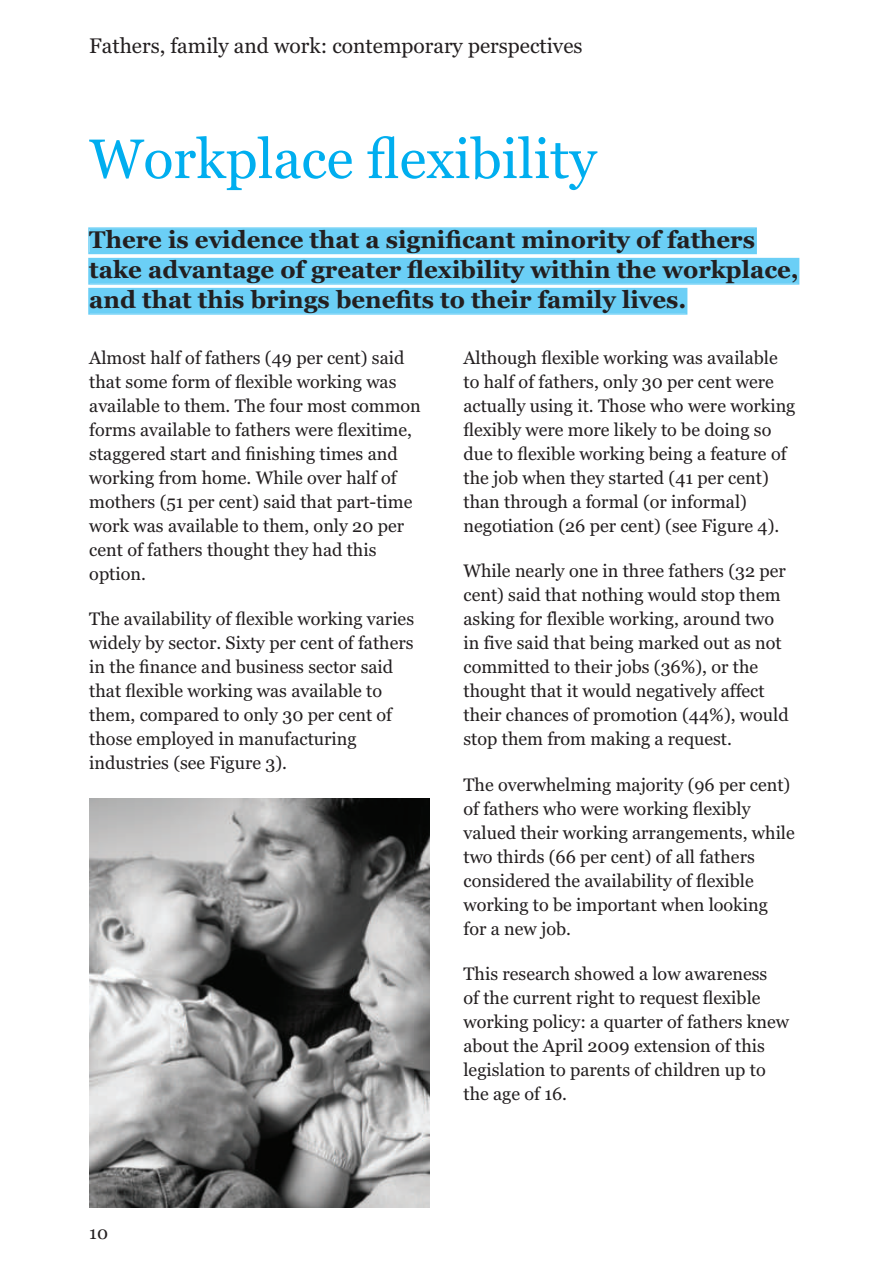
<style>
.page{position:relative;width:893px;height:1263px;background:#fff}
.page>*{position:absolute;margin:0;border:0;box-sizing:border-box;transform-origin:0 0}
.t1{font:55.5px "Georgia";color:#00aeef}
.t2{font:700 24px/30px "Georgia";color:#231f20}
.t3{font:21px "Georgia";color:#231f20}
.t4{font:18px/24px "Georgia";color:#231f20}
</style>
<div class="page">
<div style="left:90px;top:289px;width:596px;height:24px;background:#6bcff6"></div>
<div style="left:88px;top:288px;width:599px;height:27px;border:2px solid #6bcff6"></div>
<div style="left:90px;top:259px;width:708px;height:24px;background:#6bcff6"></div>
<div style="left:88px;top:258px;width:711px;height:27px;border:2px solid #6bcff6"></div>
<div style="left:90px;top:229px;width:665px;height:24px;background:#6bcff6"></div>
<div style="left:88px;top:227px;width:669px;height:27px;border:2px solid #6bcff6"></div>
<img style="left:89px;top:798px;width:340px;height:410px">
<p class="t3" style="left:89px;top:37px;width:495px">Fathers, family and work: contemporary perspectives</p>
<h1 class="t1" style="left:89px;top:136px;width:509px">Workplace flexibility</h1>
<h2 class="t2" style="left:89px;top:226px;width:711px">There is evidence that a significant minority of fathers take advantage of greater flexibility within the workplace, and that this brings benefits to their family lives.</h2>
<p class="t4" style="left:89px;top:347px;width:333px">Almost half of fathers (49 per cent) said that some form of flexible working was available to them. The four most common forms available to fathers were flexitime, staggered start and finishing times and working from home. While over half of mothers (51 per cent) said that part-time work was available to them, only 20 per cent of fathers thought they had this option.</p>
<p class="t4" style="left:89px;top:608px;width:326px">The availability of flexible working varies widely by sector. Sixty per cent of fathers in the finance and business sector said that flexible working was available to them, compared to only 30 per cent of those employed in manufacturing industries (see Figure 3).</p>
<p class="t4" style="left:463px;top:347px;width:333px">Although flexible working was available to half of fathers, only 30 per cent were actually using it. Those who were working flexibly were more likely to be doing so due to flexible working being a feature of the job when they started (41 per cent) than through a formal (or informal) negotiation (26 per cent) (see Figure 4).</p>
<p class="t4" style="left:463px;top:560px;width:327px">While nearly one in three fathers (32 per cent) said that nothing would stop them asking for flexible working, around two in five said that being marked out as not committed to their jobs (36%), or the thought that it would negatively affect their chances of promotion (44%), would stop them from making a request.</p>
<p class="t4" style="left:463px;top:774px;width:333px">The overwhelming majority (96 per cent) of fathers who were working flexibly valued their working arrangements, while two thirds (66 per cent) of all fathers considered the availability of flexible working to be important when looking for a new job.</p>
<p class="t4" style="left:463px;top:963px;width:327px">This research showed a low awareness<br>of the current right to request flexible working policy: a quarter of fathers knew about the April 2009 extension of this legislation to parents of children up to the age of 16.</p>
<p class="t4" style="left:89px;top:1222px;width:20px">10</p>
</div>
